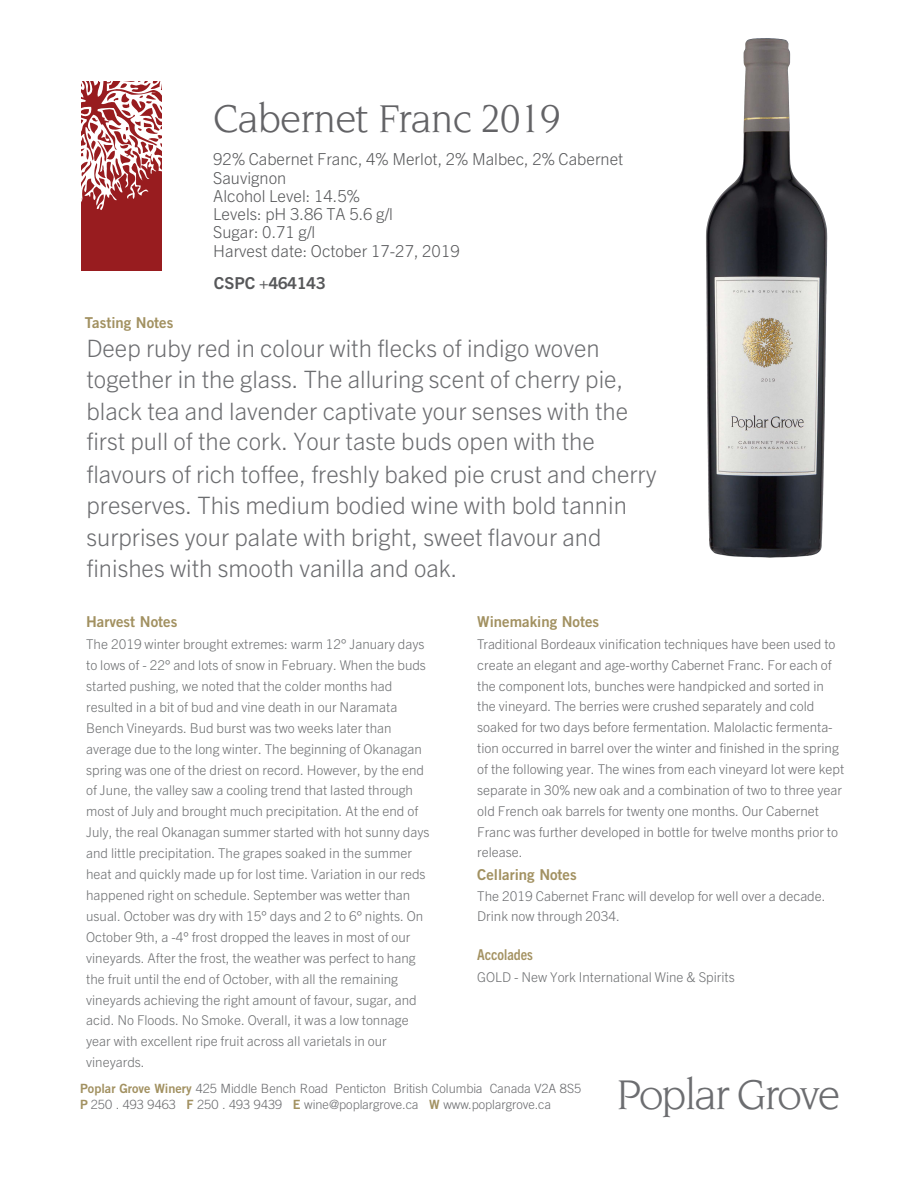
<style>
.page{position:relative;width:918px;height:1188px;background:#fff}
.page>*{position:absolute;margin:0;border:0;box-sizing:border-box;transform-origin:0 0}
.t1{font:45px "Novarese Std";letter-spacing:-.05em;color:#6c6d70}
.t2{font:42px "Novarese Std";letter-spacing:-.025em;color:#636366}
.t3{font:300 24px/30.9px "Trade Gothic Next LT Pro";color:#6c6d70}
.t4{font:300 16.5px/18.3px "Trade Gothic Next LT Pro";color:#57585a}
.t5{font:700 16.5px "Trade Gothic Next LT Pro";color:#57585a}
.t6{font:15px "Trade Gothic LT Std Bd 2";color:#a29161}
.t7{font:700 condensed 15px "Trade Gothic Next LT Pro";color:#a49262}
.t8{font:300 13.5px/20.9px "Trade Gothic Next LT Pro";color:#6d6f71}
.t9{font:300 13.5px/20.9px "Trade Gothic Next LT Pro";color:#6c6d70}
.t10{font:300 12.75px/16.8px "Trade Gothic LT Std";color:#6c6d70}
.s1{font-family:"Trade Gothic LT Std Bd 2";font-weight:400;color:#a29161}
</style>
<div class="page">
<div style="left:81px;top:81px;width:81px;height:189px;background:#981c1f"></div>
<svg style="left:81px;top:81px;width:81px;height:129px"></svg>
<img style="left:706px;top:38px;width:122px;height:520px">
<h2 class="t2" style="left:213px;top:95px;width:349px">Cabernet Franc 2019</h2>
<p class="t4" style="left:213px;top:149px;width:412px">92% Cabernet Franc, 4% Merlot, 2% Malbec, 2% Cabernet<br>Sauvignon<br>Alcohol Level: 14.5%<br>Levels: pH 3.86 TA 5.6 g/l<br>Sugar: 0.71 g/l<br>Harvest date: October 17-27, 2019</p>
<p class="t5" style="left:214px;top:271px;width:113px">CSPC +464143</p>
<p class="t6" style="left:85px;top:313px;width:90px">Tasting Notes</p>
<h3 class="t3" style="left:86px;top:331px;width:543px">Deep ruby red in colour with flecks of indigo woven together in the glass. The alluring scent of cherry pie, black tea and lavender captivate your senses with the first pull of the cork. Your taste buds open with the</h3>
<h3 class="t3" style="left:86px;top:457px;width:572px;line-height:31.5px">flavours of rich toffee, freshly baked pie crust and cherry preserves. This medium bodied wine with bold tannin surprises your palate with bright, sweet flavour and finishes with smooth vanilla and oak.</h3>
<p class="t6" style="left:477px;top:612px;width:124px">Winemaking Notes</p>
<p class="t9" style="left:477px;top:633px;width:369px">Traditional Bordeaux vinification techniques have been used to create an elegant and age-worthy Cabernet Franc. For each of the component lots, bunches were handpicked and sorted in the vineyard. The berries were crushed separately and cold soaked for two days before fermentation. Malolactic fermenta&shy;tion occurred in barrel over the winter and finished in the spring of the following year. The wines from each vineyard lot were kept separate in 30% new oak and a combination of two to three year old French oak barrels for twenty one months. Our Cabernet Franc was further developed in bottle for twelve months prior to release.</p>
<p class="t6" style="left:477px;top:865px;width:101px">Cellaring Notes</p>
<p class="t9" style="left:477px;top:886px;width:350px;line-height:20px">The 2019 Cabernet Franc will develop for well over a decade.<br>Drink now through 2034.</p>
<p class="t7" style="left:477px;top:944px;width:57px">Accolades</p>
<p class="t8" style="left:477px;top:966px;width:259px">GOLD - New York International Wine &amp; Spirits</p>
<p class="t6" style="left:86px;top:612px;width:93px">Harvest Notes</p>
<p class="t8" style="left:86px;top:633px;width:345px">The 2019 winter brought extremes: warm 12° January days to lows of - 22° and lots of snow in February. When the buds started pushing, we noted that the colder months had resulted in a bit of bud and vine death in our Naramata Bench Vineyards. Bud burst was two weeks later than average due to the long winter. The beginning of Okanagan spring was one of the driest on record. However, by the end of June, the valley saw a cooling trend that lasted through most of July and brought much precipitation. At the end of July, the real Okanagan summer started with hot sunny days and little precipitation. The grapes soaked in the summer heat and quickly made up for lost time. Variation in our reds happened right on schedule. September was wetter than usual. October was dry with 15° days and 2 to 6° nights. On October 9th, a -4° frost dropped the leaves in most of our vineyards. After the frost, the weather was perfect to hang the fruit until the end of October, with all the remaining vineyards achieving the right amount of favour, sugar, and acid. No Floods. No Smoke. Overall, it was a low tonnage year with excellent ripe fruit across all varietals in our vineyards.</p>
<p class="t10" style="left:80px;top:1079px;width:503px"><span class="s1">Poplar Grove Winery</span> 425 Middle Bench Road Penticton British Columbia Canada V2A 8S5<br><span class="s1">P</span> 250 . 493 9463 <span class="s1">F</span> 250 . 493 9439 <span class="s1">E</span> wine@poplargrove.ca <span class="s1">W</span> www.poplargrove.ca</p>
<h1 class="t1" style="left:616px;top:1070px;width:226px">Poplar Grove</h1>
</div>
